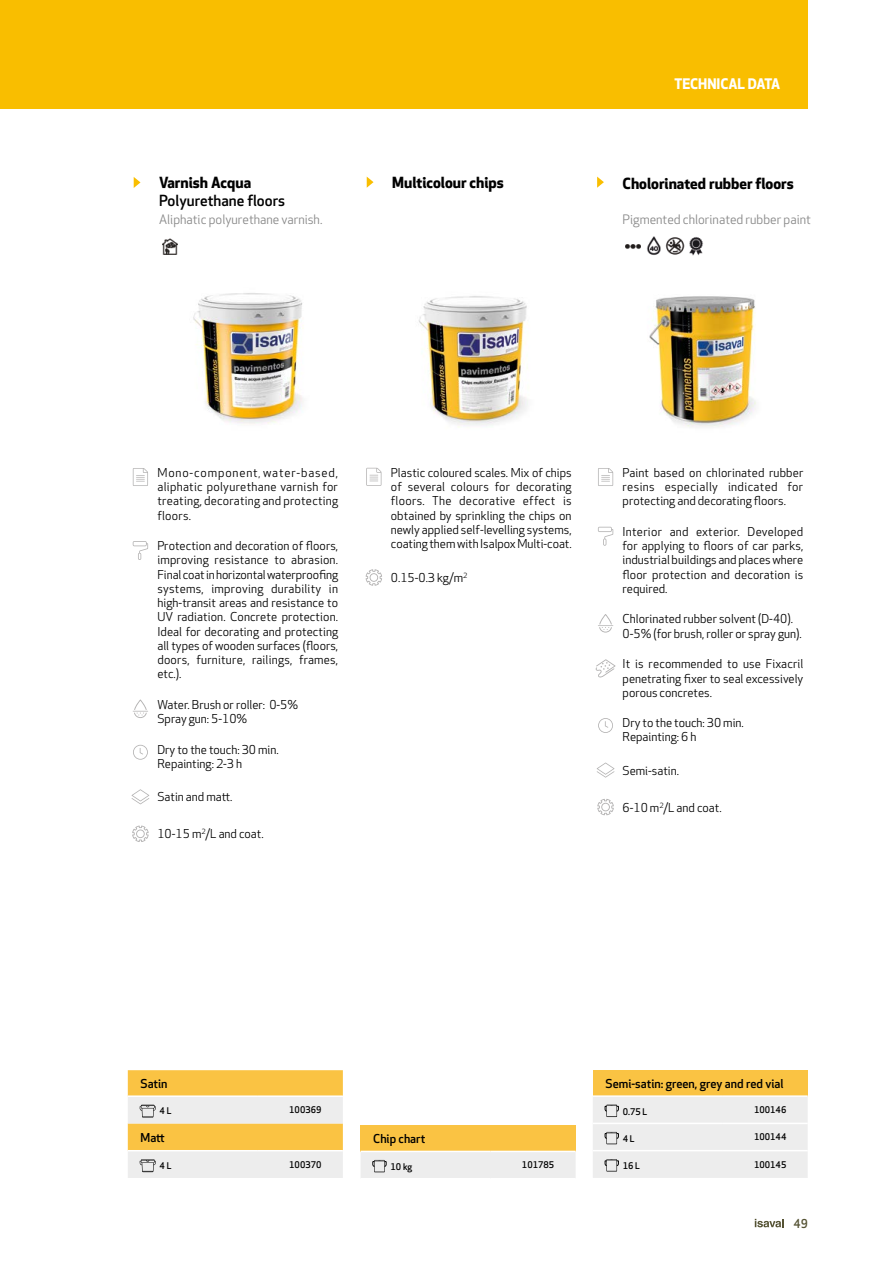
<style>
.page{position:relative;width:893px;height:1263px;background:#fff}
.page>*{position:absolute;margin:0;border:0;box-sizing:border-box;transform-origin:0 0}
.t1{font:700 15px "Apex New";color:#000}
.t2{font:500 15px "Apex New";color:#000}
.t3{font:700 14.25px "Apex New";color:#fff}
.t4{font:12.75px "Apex New";color:#878787}
.t5{font:12px/14.2px "Apex New";color:#000;text-align:justify}
.t6{font:500 12px "Apex New";color:#000}
.t7{font:500 12px "Apex New";color:#555334}
.t8{font:500 9px "Apex New";color:#000}
.s1{font-size:10.5px}
</style>
<div class="page">
<svg style="left:755px;top:1219px;width:29px;height:8px"></svg>
<div style="left:0;top:0;width:808px;height:108px;background:#f9be00"></div>
<svg style="left:133px;top:468px;width:15px;height:18px"></svg>
<svg style="left:133px;top:541px;width:15px;height:19px"></svg>
<svg style="left:133px;top:699px;width:15px;height:19px"></svg>
<svg style="left:133px;top:745px;width:15px;height:15px"></svg>
<svg style="left:132px;top:789px;width:17px;height:15px"></svg>
<svg style="left:132px;top:825px;width:17px;height:17px"></svg>
<img style="left:193px;top:293px;width:111px;height:131px">
<svg style="left:134px;top:177px;width:6px;height:11px"></svg>
<img style="left:162px;top:238px;width:16px;height:17px">
<svg style="left:366px;top:468px;width:15px;height:18px"></svg>
<svg style="left:366px;top:569px;width:16px;height:17px"></svg>
<svg style="left:367px;top:177px;width:7px;height:11px"></svg>
<img style="left:418px;top:296px;width:110px;height:132px">
<svg style="left:128px;top:1070px;width:215px;height:108px"></svg>
<div style="left:361px;top:1125px;width:215px;height:26px;background:#fac343"></div>
<div style="left:361px;top:1151px;width:215px;height:27px;background:#ededed"></div>
<svg style="left:598px;top:468px;width:15px;height:18px"></svg>
<svg style="left:598px;top:527px;width:15px;height:19px"></svg>
<svg style="left:598px;top:614px;width:15px;height:18px"></svg>
<svg style="left:596px;top:659px;width:19px;height:18px"></svg>
<svg style="left:598px;top:718px;width:15px;height:15px"></svg>
<svg style="left:597px;top:762px;width:17px;height:15px"></svg>
<svg style="left:597px;top:799px;width:17px;height:16px"></svg>
<svg style="left:597px;top:177px;width:7px;height:11px"></svg>
<img style="left:625px;top:236px;width:78px;height:20px">
<img style="left:649px;top:296px;width:107px;height:131px">
<div style="left:593px;top:1070px;width:215px;height:26px;background:#fac343"></div>
<hr style="left:723px;top:1095px;width:85px;height:2px;background:#fff">
<hr style="left:593px;top:1095px;width:130px;height:2px;background:#fff">
<div style="left:593px;top:1096px;width:215px;height:82px;background:#ededed"></div>
<p class="t1" style="left:159px;top:172px;width:93px">Varnish Acqua</p>
<p class="t2" style="left:159px;top:190px;width:127px">Polyurethane floors</p>
<p class="t4" style="left:159px;top:212px;width:165px">Aliphatic polyurethane varnish.</p>
<p class="t1" style="left:392px;top:171px;width:113px">Multicolour chips</p>
<p class="t3" style="left:674px;top:73px;width:107px">TECHNICAL DATA</p>
<p class="t1" style="left:623px;top:172px;width:173px">Cholorinated rubber floors</p>
<p class="t4" style="left:623px;top:211px;width:190px">Pigmented chlorinated rubber paint</p>
<p class="t5" style="left:157px;top:465px;width:182px">Mono-component<span class="s1">,</span> water-based, aliphatic polyurethane varnish for treating, decorating and protecting floors.</p>
<p class="t5" style="left:157px;top:538px;width:182px">Protection and decoration of floors, improving resistance to abrasion.<br>Final coat in horizontal waterproofing systems, improving durability in high-transit areas and resistance to UV radiation. Concrete protection.<br>Ideal for decorating and protecting all types of wooden surfaces (floors, doors, furniture, railings, frames, etc.).</p>
<p class="t5" style="left:157px;top:697px;width:142px">Water. Brush or roller: 0-5%<br>Spray gun: 5-10%</p>
<p class="t5" style="left:157px;top:742px;width:123px">Dry to the touch: 30 min.<br>Repainting: 2-3 h</p>
<p class="t5" style="left:157px;top:790px;width:76px">Satin and matt.</p>
<p class="t5" style="left:157px;top:827px;width:108px">10-15 m<sup>2</sup>/L and coat.</p>
<p class="t5" style="left:391px;top:465px;width:182px">Plastic coloured scales. Mix of chips of several colours for decorating floors. The decorative effect is obtained by sprinkling the chips on newly applied self-levelling systems, coating them with Isalpox Multi-coat.</p>
<p class="t5" style="left:391px;top:570px;width:78px">0.15-0.3 kg/m<sup>2</sup></p>
<p class="t5" style="left:623px;top:465px;width:182px">Paint based on chlorinated rubber resins especially indicated for protecting and decorating floors.</p>
<p class="t5" style="left:623px;top:524px;width:182px">Interior and exterior. Developed for applying to floors of car parks, industrial buildings and places where floor protection and decoration is required.</p>
<p class="t5" style="left:623px;top:612px;width:181px">Chlorinated rubber solvent (D-40).<br>0-5% (for brush, roller or spray gun).</p>
<p class="t5" style="left:623px;top:657px;width:182px">It is recommended to use Fixacril penetrating fixer to seal excessively porous concretes.</p>
<p class="t5" style="left:623px;top:715px;width:123px">Dry to the touch: 30 min.<br>Repainting: 6 h</p>
<p class="t5" style="left:623px;top:763px;width:58px">Semi-satin.</p>
<p class="t5" style="left:623px;top:800px;width:101px">6-10 m<sup>2</sup>/L and coat.</p>
<p class="t6" style="left:141px;top:1075px;width:29px">Satin</p>
<p class="t8" style="left:160px;top:1105px;width:13px">4 L</p>
<p class="t8" style="left:289px;top:1104px;width:34px">100369</p>
<p class="t6" style="left:141px;top:1129px;width:26px">Matt</p>
<p class="t8" style="left:160px;top:1160px;width:13px">4 L</p>
<p class="t8" style="left:289px;top:1158px;width:34px">100370</p>
<p class="t6" style="left:373px;top:1130px;width:53px">Chip chart</p>
<p class="t8" style="left:390px;top:1161px;width:23px">10 kg</p>
<p class="t8" style="left:522px;top:1159px;width:34px">101785</p>
<p class="t6" style="left:606px;top:1075px;width:180px">Semi-satin: green, grey and red vial</p>
<p class="t8" style="left:623px;top:1105px;width:26px">0.75 L</p>
<p class="t8" style="left:754px;top:1104px;width:34px">100146</p>
<p class="t8" style="left:623px;top:1133px;width:13px">4 L</p>
<p class="t8" style="left:754px;top:1131px;width:34px">100144</p>
<p class="t8" style="left:623px;top:1160px;width:19px">16 L</p>
<p class="t8" style="left:754px;top:1158px;width:34px">100145</p>
<p class="t7" style="left:793px;top:1215px;width:16px">49</p>
</div>
